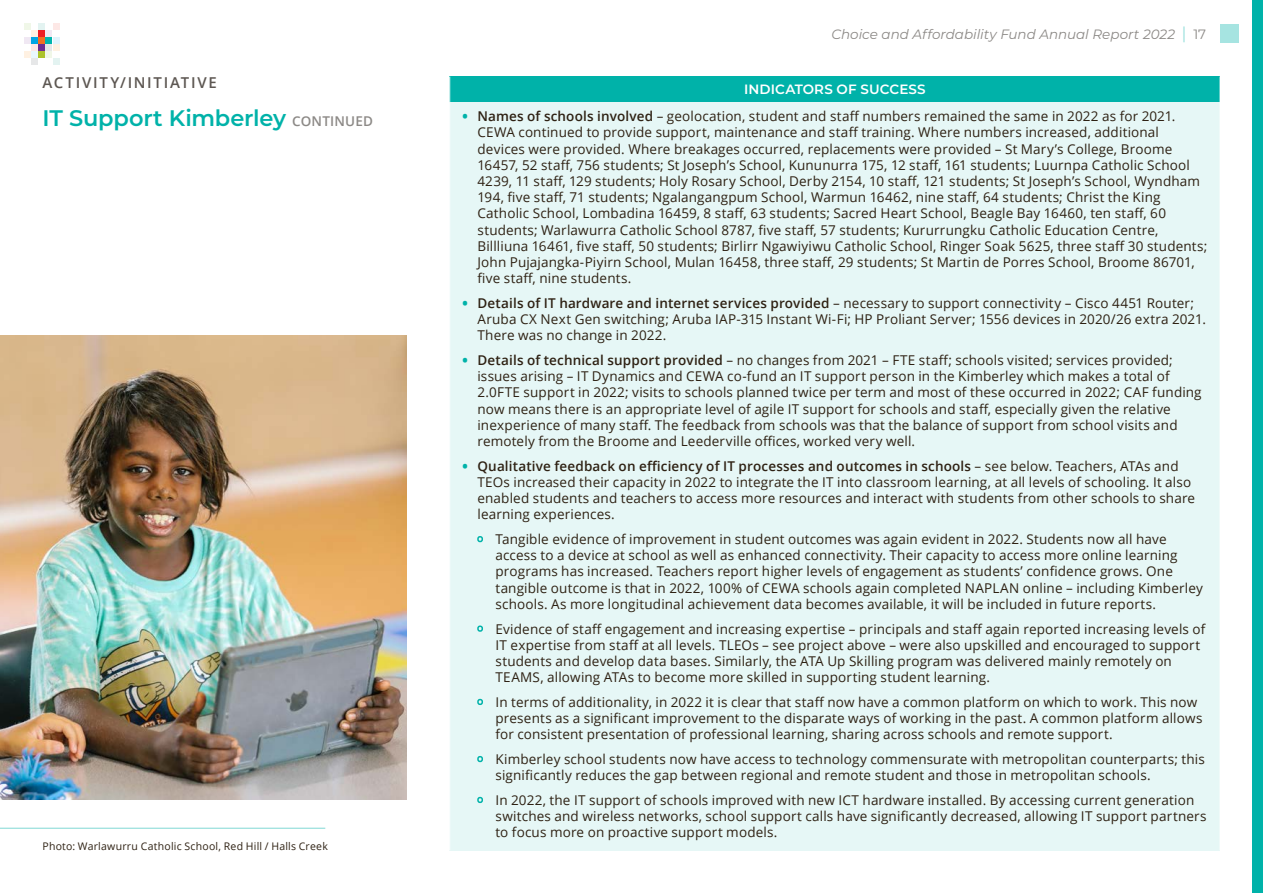
<style>
.page{position:relative;width:1263px;height:893px;background:#fff}
.page>*{position:absolute;margin:0;border:0;box-sizing:border-box;transform-origin:0 0}
.t1{font:600 22.5px "Montserrat";letter-spacing:-.01em;color:#00b2a9}
.t2{font:600 15px "Open Sans";letter-spacing:.115em;color:#5d5752}
.t3{font:13.5px/16.2px "Open Sans";letter-spacing:.01em;color:#2e2113}
.t4{font:italic 13.5px "Montserrat";color:#8c8986}
.t5{font:600 13.5px "Montserrat";letter-spacing:.01em;color:#fff}
.t6{font:10.5px "Open Sans";letter-spacing:.02em;color:#2e2113}
.s1{font-family:"Open Sans";font-size:13.5px;color:#8c8986}
.s2{font-style:normal;font-size:16.8px;color:#80d8d4}
.s3{font-style:normal}
.s4{font-weight:800;color:#00b2a9}
.s5{font-weight:600}
</style>
<div class="page">
<div style="left:1220px;top:24px;width:19px;height:19px;background:#a6e4e1"></div>
<div style="left:38px;top:44px;width:7px;height:7px;background:#6f2c91"></div>
<div style="left:38px;top:52px;width:7px;height:6px;background:#adc32b"></div>
<div style="left:38px;top:37px;width:7px;height:7px;background:#f36f21"></div>
<div style="left:38px;top:30px;width:7px;height:6px;background:#ed1d24"></div>
<div style="left:31px;top:37px;width:7px;height:7px;background:#00a5e4"></div>
<div style="left:46px;top:37px;width:6px;height:7px;background:#00b5ad"></div>
<div style="left:31px;top:44px;width:7px;height:7px;background:#fde8e6"></div>
<div style="left:46px;top:44px;width:6px;height:7px;background:#e6e7e8"></div>
<div style="left:31px;top:59px;width:7px;height:6px;background:#e6e7e8"></div>
<div style="left:38px;top:23px;width:7px;height:6px;background:#e3f3f1"></div>
<div style="left:31px;top:30px;width:7px;height:6px;background:#fff1e2"></div>
<div style="left:24px;top:37px;width:6px;height:7px;background:#f0e8f3"></div>
<svg style="left:24px;top:52px;width:6px;height:6px"></svg>
<div style="left:31px;top:52px;width:7px;height:6px;background:#e9f7fe"></div>
<svg style="left:24px;top:23px;width:6px;height:6px"></svg>
<div style="left:53px;top:44px;width:6px;height:7px;background:#fff1e2"></div>
<div style="left:53px;top:37px;width:6px;height:7px;background:#e1f4fd"></div>
<svg style="left:46px;top:52px;width:13px;height:13px"></svg>
<svg style="left:46px;top:23px;width:13px;height:13px"></svg>
<div style="left:450px;top:77px;width:770px;height:25px;background:#00b2a9"></div>
<div style="left:450px;top:102px;width:770px;height:748px;background:#e6f7f6"></div>
<svg style="left:449px;top:77px;width:1px;height:25px"></svg>
<img style="left:0;top:336px;width:407px;height:463px">
<hr style="left:0;top:828px;width:325px;height:1px;background:#80d8d4">
<div style="left:1252px;top:0;width:11px;height:893px;background:#00b2a9"></div>
<p class="t2" style="left:43px;top:72px;width:176px">ACTIVITY/INITIATIVE</p>
<h1 class="t1" style="left:43px;top:102px;width:332px">IT Support Kimberley <span class="s1">CONTINUED</span></h1>
<p class="t6" style="left:43px;top:839px;width:287px">Photo: Warlawurru Catholic School, Red Hill / Halls Creek</p>
<p class="t4" style="left:831px;top:25px;width:376px">Choice and Affordability Fund Annual Report 2022 <span class="s2">|</span> <span class="s3">17</span></p>
<p class="t5" style="left:744px;top:79px;width:183px">INDICATORS OF SUCCESS</p>
<p class="t3" style="left:477px;top:108px;width:731px;text-indent:-15px"><span class="s4">•</span> <span class="s5">Names of schools involved</span> – geolocation, student and staff numbers remained the same in 2022 as for 2021.<br>CEWA continued to provide support, maintenance and staff training. Where numbers increased, additional devices were provided. Where breakages occurred, replacements were provided – St Mary’s College, Broome 16457, 52 staff, 756 students; St Joseph’s School, Kununurra 175, 12 staff, 161 students; Luurnpa Catholic School 4239, 11 staff, 129 students; Holy Rosary School, Derby 2154, 10 staff, 121 students; St Joseph’s School, Wyndham 194, five staff, 71 students; Ngalangangpum School, Warmun 16462, nine staff, 64 students; Christ the King Catholic School, Lombadina 16459, 8 staff, 63 students; Sacred Heart School, Beagle Bay 16460, ten staff, 60 students; Warlawurra Catholic School 8787, five staff, 57 students; Kururrungku Catholic Education Centre, Billliuna 16461, five staff, 50 students; Birlirr Ngawiyiwu Catholic School, Ringer Soak 5625, three staff 30 students; John Pujajangka-Piyirn School, Mulan 16458, three staff, 29 students; St Martin de Porres School, Broome 86701, five staff, nine students.</p>
<p class="t3" style="left:477px;top:295px;width:730px;text-indent:-15px"><span class="s4">•</span> <span class="s5">Details of IT hardware and internet services provided</span> – necessary to support connectivity – Cisco 4451 Router;<br>Aruba CX Next Gen switching; Aruba IAP-315 Instant Wi-Fi; HP Proliant Server; 1556 devices in 2020/26 extra 2021.<br>There was no change in 2022.</p>
<p class="t3" style="left:477px;top:352px;width:726px;text-indent:-15px"><span class="s4">•</span> <span class="s5">Details of technical support provided</span> – no changes from 2021 – FTE staff; schools visited; services provided; issues arising – IT Dynamics and CEWA co-fund an IT support person in the Kimberley which makes a total of 2.0FTE support in 2022; visits to schools planned twice per term and most of these occurred in 2022; CAF funding now means there is an appropriate level of agile IT support for schools and staff, especially given the relative inexperience of many staff. The feedback from schools was that the balance of support from school visits and remotely from the Broome and Leederville offices, worked very well.</p>
<p class="t3" style="left:477px;top:457px;width:719px;text-indent:-15px"><span class="s4">•</span> <span class="s5">Qualitative feedback on efficiency of IT processes and outcomes in schools</span> – see below. Teachers, ATAs and TEOs increased their capacity in 2022 to integrate the IT into classroom learning, at all levels of schooling. It also enabled students and teachers to access more resources and interact with students from other schools to share learning experiences.</p>
<p class="t3" style="left:495px;top:531px;width:709px;text-indent:-18px"><span class="s4">•</span> Tangible evidence of improvement in student outcomes was again evident in 2022. Students now all have access to a device at school as well as enhanced connectivity. Their capacity to access more online learning programs has increased. Teachers report higher levels of engagement as students’ confidence grows. One tangible outcome is that in 2022, 100% of CEWA schools again completed NAPLAN online – including Kimberley schools. As more longitudinal achievement data becomes available, it will be included in future reports.</p>
<p class="t3" style="left:495px;top:620px;width:711px;text-indent:-18px"><span class="s4">•</span> Evidence of staff engagement and increasing expertise – principals and staff again reported increasing levels of IT expertise from staff at all levels. TLEOs – see project above – were also upskilled and encouraged to support students and develop data bases. Similarly, the ATA Up Skilling program was delivered mainly remotely on TEAMS, allowing ATAs to become more skilled in supporting student learning.</p>
<p class="t3" style="left:495px;top:693px;width:708px;text-indent:-18px"><span class="s4">•</span> In terms of additionality, in 2022 it is clear that staff now have a common platform on which to work. This now presents as a significant improvement to the disparate ways of working in the past. A common platform allows for consistent presentation of professional learning, sharing across schools and remote support.</p>
<p class="t3" style="left:495px;top:751px;width:711px;text-indent:-18px"><span class="s4">•</span> Kimberley school students now have access to technology commensurate with metropolitan counterparts; this significantly reduces the gap between regional and remote student and those in metropolitan schools.</p>
<p class="t3" style="left:495px;top:791px;width:712px;text-indent:-18px"><span class="s4">•</span> In 2022, the IT support of schools improved with new ICT hardware installed. By accessing current generation switches and wireless networks, school support calls have significantly decreased, allowing IT support partners to focus more on proactive support models.</p>
</div>
